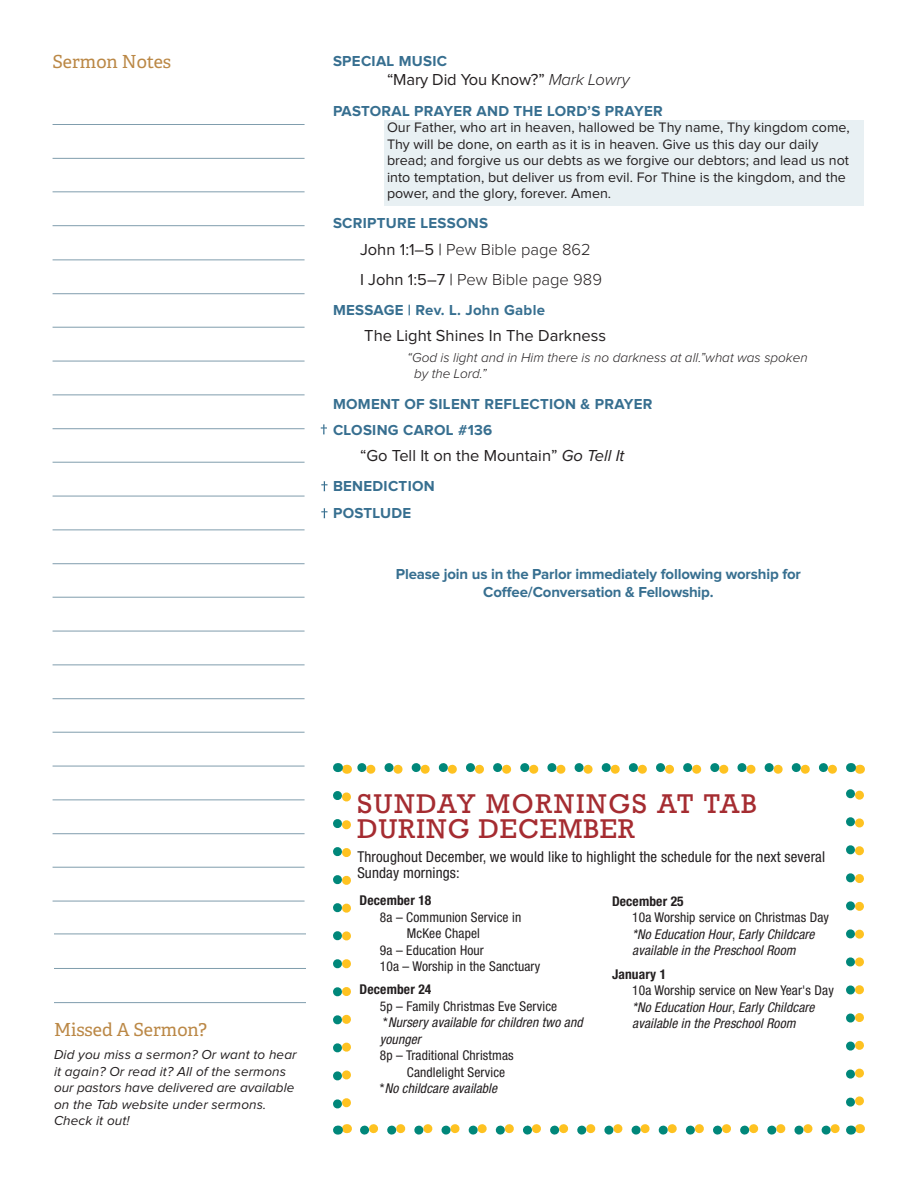
<style>
.page{position:relative;width:918px;height:1188px;background:#fff}
.page>*{position:absolute;margin:0;border:0;box-sizing:border-box;transform-origin:0 0}
.Left_Column__Body{font:25.5px/25.5px "Rockwell";letter-spacing:.04em;color:#a52c31}
.Tertiary_Header{font:18px "Adelle";color:#bb8846}
.OW__Subhead{font:16.5px "Proxima Nova";color:#231f20}
.OW__Subhead-2{font:300 16.5px "Proxima Nova";color:#231f20}
.OW__Recitation{font:16.5px "Proxima Nova";letter-spacing:-.01em;color:#231f20}
.OW__Header{font:700 15px "Proxima Nova";letter-spacing:.02em;color:#376f90}
.Left_Column__Body-2{font:condensed 15px/16.5px "Helvetica Neue LT Std";letter-spacing:.01em;color:#231f20}
.OW__Subhead-3{font:700 15px/18px "Proxima Nova";letter-spacing:-.01em;color:#376f90;text-align:center}
.OW__Standard_Prayers{font:14.25px/16.5px "Proxima Nova";color:#231f20}
.Left_Column__Body-3{font:italic condensed 13.5px/16.5px "Helvetica Neue LT Std";letter-spacing:.01em;color:#231f20}
.Left_Column__Body-4{font:condensed 13.5px "Helvetica Neue LT Std";letter-spacing:.01em;color:#231f20}
.Left_Column__Body-5{font:italic 13.5px/16.5px "Proxima Nova";letter-spacing:.01em;color:#231f20}
.OW__Quote{font:italic 300 13.5px/16.5px "Proxima Nova";color:#231f20}
.Left_Column__Body-6{font:700 condensed 13.5px "Helvetica Neue LT Std";letter-spacing:.01em;color:#231f20}
.s1{font-weight:300;font-style:italic}
.s2{font-weight:400}
.s3{font-style:italic}
.s4{font-style:normal}
.s5{font-weight:700;font-style:normal}
</style>
<div class="page">
<div style="left:384px;top:120px;width:480px;height:85px;background:#e8f0f3"></div>
<hr style="left:53px;top:124px;width:252px;height:1px;background:#809dad">
<hr style="left:53px;top:158px;width:252px;height:1px;background:#809dad">
<hr style="left:53px;top:191px;width:252px;height:1px;background:#809dad">
<hr style="left:53px;top:225px;width:252px;height:1px;background:#809dad">
<hr style="left:53px;top:260px;width:252px;height:1px;background:#809dad">
<hr style="left:53px;top:293px;width:252px;height:1px;background:#809dad">
<hr style="left:53px;top:327px;width:252px;height:1px;background:#809dad">
<hr style="left:53px;top:361px;width:252px;height:1px;background:#809dad">
<hr style="left:53px;top:394px;width:252px;height:1px;background:#809dad">
<hr style="left:53px;top:428px;width:252px;height:1px;background:#809dad">
<hr style="left:53px;top:462px;width:252px;height:1px;background:#809dad">
<hr style="left:53px;top:496px;width:252px;height:1px;background:#809dad">
<hr style="left:53px;top:530px;width:252px;height:1px;background:#809dad">
<hr style="left:53px;top:563px;width:252px;height:1px;background:#809dad">
<hr style="left:53px;top:597px;width:252px;height:1px;background:#809dad">
<hr style="left:53px;top:631px;width:252px;height:1px;background:#809dad">
<hr style="left:53px;top:664px;width:252px;height:1px;background:#809dad">
<hr style="left:53px;top:698px;width:252px;height:1px;background:#809dad">
<hr style="left:53px;top:732px;width:252px;height:1px;background:#809dad">
<hr style="left:53px;top:766px;width:252px;height:1px;background:#809dad">
<hr style="left:53px;top:800px;width:252px;height:1px;background:#809dad">
<hr style="left:53px;top:833px;width:252px;height:1px;background:#809dad">
<hr style="left:53px;top:867px;width:252px;height:1px;background:#809dad">
<hr style="left:53px;top:901px;width:252px;height:1px;background:#809dad">
<hr style="left:54px;top:934px;width:252px;height:1px;background:#809dad">
<hr style="left:54px;top:968px;width:252px;height:1px;background:#809dad">
<hr style="left:54px;top:1002px;width:252px;height:1px;background:#809dad">
<svg style="left:333px;top:795px;width:18px;height:314px"></svg>
<svg style="left:846px;top:789px;width:18px;height:313px"></svg>
<svg style="left:346px;top:763px;width:486px;height:11px"></svg>
<svg style="left:365px;top:1124px;width:487px;height:11px"></svg>
<svg style="left:321px;top:424px;width:6px;height:10px"></svg>
<svg style="left:321px;top:481px;width:7px;height:10px"></svg>
<svg style="left:321px;top:508px;width:7px;height:10px"></svg>
<p class="Tertiary_Header" style="left:53px;top:50px;width:120px">Sermon Notes</p>
<p class="OW__Header" style="left:333px;top:54px;width:116px">SPECIAL MUSIC</p>
<p class="OW__Recitation" style="left:387px;top:72px;width:244px">“Mary Did You Know?” <span class="s1">Mark Lowry</span></p>
<p class="OW__Header" style="left:333px;top:104px;width:331px">PASTORAL PRAYER AND THE LORD’S PRAYER</p>
<p class="OW__Standard_Prayers" style="left:387px;top:120px;width:464px">Our Father, who art in heaven, hallowed be Thy name, Thy kingdom come, Thy will be done, on earth as it is in heaven. Give us this day our daily bread; and forgive us our debts as we forgive our debtors; and lead us not into temptation, but deliver us from evil. For Thine is the kingdom, and the power, and the glory, forever. Amen.</p>
<p class="OW__Header" style="left:333px;top:216px;width:157px">SCRIPTURE LESSONS</p>
<p class="OW__Subhead-2" style="left:360px;top:242px;width:232px"><span class="s2">John 1:1–5 |</span> Pew Bible page 862</p>
<p class="OW__Subhead-2" style="left:360px;top:272px;width:243px"><span class="s2">I John 1:5–7 |</span> Pew Bible page 989</p>
<p class="OW__Header" style="left:333px;top:303px;width:214px">MESSAGE | Rev. L. John Gable</p>
<p class="OW__Subhead" style="left:364px;top:328px;width:243px">The Light Shines In The Darkness</p>
<p class="OW__Quote" style="left:414px;top:350px;width:395px;text-indent:-7px">“God is light and in Him there is no darkness at all.”what was spoken by the Lord.”</p>
<p class="OW__Header" style="left:333px;top:397px;width:321px">MOMENT OF SILENT REFLECTION &amp; PRAYER</p>
<p class="OW__Header" style="left:333px;top:423px;width:161px">CLOSING CAROL #136</p>
<p class="OW__Subhead" style="left:360px;top:448px;width:266px">“Go Tell It on the Mountain” <span class="s3">Go Tell It</span></p>
<p class="OW__Header" style="left:333px;top:479px;width:103px">BENEDICTION</p>
<p class="OW__Header" style="left:333px;top:506px;width:80px">POSTLUDE</p>
<p class="OW__Subhead-3" style="left:396px;top:566px;width:407px">Please join us in the Parlor immediately following worship for<br>Coffee/Conversation &amp; Fellowship.</p>
<p class="Tertiary_Header" style="left:54px;top:1019px;width:155px">Missed A Sermon?</p>
<p class="Left_Column__Body-5" style="left:54px;top:1047px;width:244px">Did you miss a sermon? Or want to hear it again? Or read it? All of the sermons our pastors have delivered are available on the Tab website under sermons.<br>Check it out!</p>
<p class="Left_Column__Body" style="left:357px;top:791px;width:401px">SUNDAY MORNINGS AT TAB<br>DURING DECEMBER</p>
<p class="Left_Column__Body-2" style="left:357px;top:848px;width:469px">Throughout December, we would like to highlight the schedule for the next several<br>Sunday mornings:</p>
<p class="Left_Column__Body-6" style="left:360px;top:892px;width:73px">December 18</p>
<p class="Left_Column__Body-4" style="left:380px;top:909px;width:143px">8a – Communion Service in</p>
<p class="Left_Column__Body-4" style="left:407px;top:926px;width:75px">McKee Chapel</p>
<p class="Left_Column__Body-4" style="left:380px;top:942px;width:105px">9a – Education Hour</p>
<p class="Left_Column__Body-4" style="left:380px;top:959px;width:162px">10a – Worship in the Sanctuary</p>
<p class="Left_Column__Body-6" style="left:360px;top:981px;width:73px">December 24</p>
<p class="Left_Column__Body-4" style="left:380px;top:998px;width:179px">5p – Family Christmas Eve Service</p>
<p class="Left_Column__Body-3" style="left:383px;top:1015px;width:201px"><span class="s4">*</span>Nursery available for children two and</p>
<p class="Left_Column__Body-3" style="left:380px;top:1031px;width:43px">younger</p>
<p class="Left_Column__Body-4" style="left:380px;top:1048px;width:135px">8p – Traditional Christmas</p>
<p class="Left_Column__Body-4" style="left:407px;top:1064px;width:100px">Candlelight Service</p>
<p class="Left_Column__Body-3" style="left:380px;top:1081px;width:119px"><span class="s4">*</span>No childcare available</p>
<p class="Left_Column__Body-3" style="left:632px;top:893px;width:198px;text-indent:-20px"><span class="s5">December 25<br></span><span class="s4">10a Worship service on Christmas Day </span>*No Education Hour<span class="s4">,</span> Early Childcare available in the Preschool Room</p>
<p class="Left_Column__Body-3" style="left:632px;top:966px;width:203px;text-indent:-20px"><span class="s5">January 1<br></span><span class="s4">10a Worship service on New Year's Day </span>*No Education Hour<span class="s4">,</span> Early Childcare available in the Preschool Room</p>
</div>
